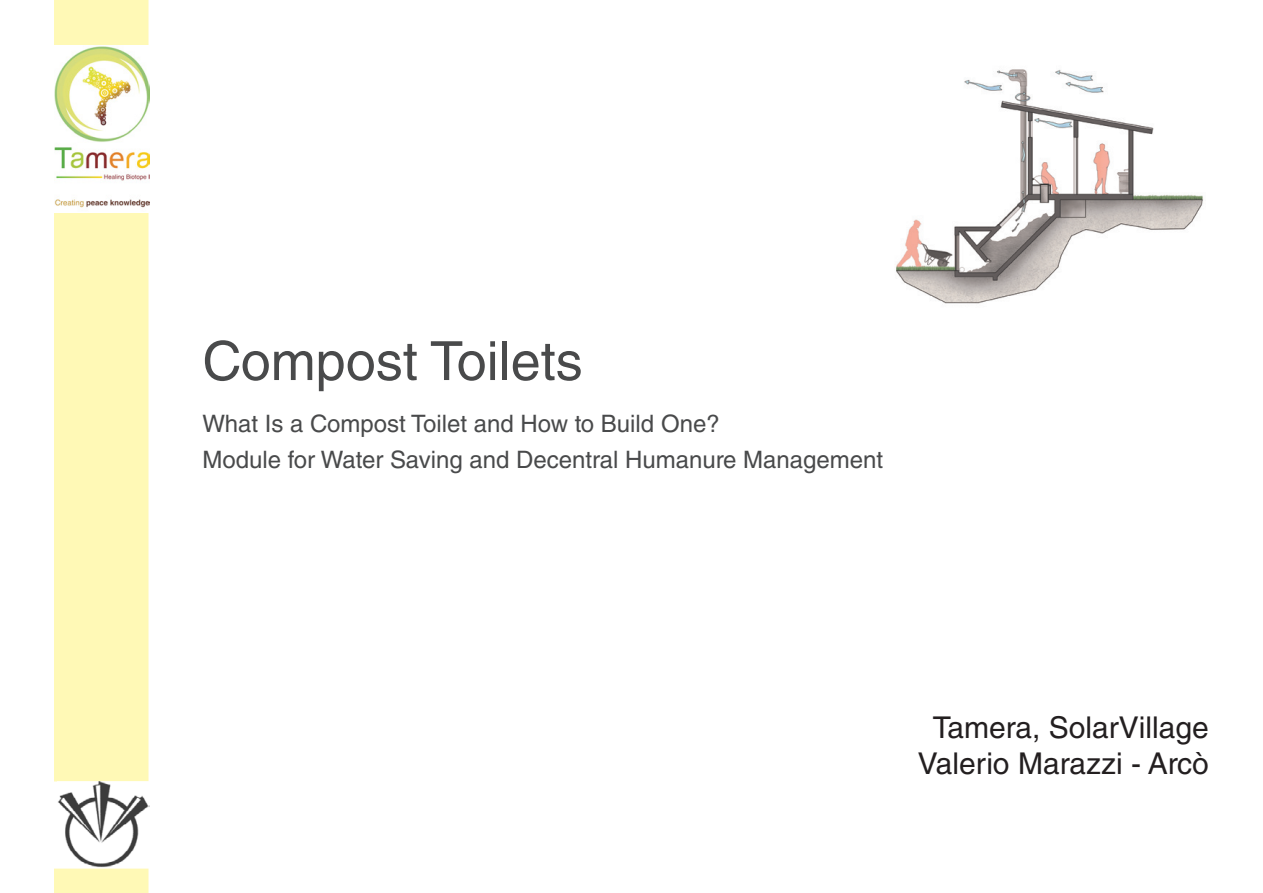
<style>
.page{position:relative;width:1263px;height:893px;background:#fff}
.page>*{position:absolute;margin:0;border:0;box-sizing:border-box;transform-origin:0 0}
.t1{font:54px "Helvetica LT Std";color:#494a4b}
.t2{font:30px "Helvetica LT Std";color:#231f20}
.t3{font:24px "Helvetica LT Std";color:#494a4b}
</style>
<div class="page">
<div style="left:54px;top:0;width:94px;height:781px;background:#fff9b6"></div>
<img style="left:54px;top:45px;width:96px;height:167px">
<img style="left:57px;top:781px;width:92px;height:88px">
<img style="left:896px;top:69px;width:308px;height:235px">
<div style="left:54px;top:869px;width:94px;height:24px;background:#fff9b6"></div>
<p class="t1" style="left:202px;top:330px;width:382px">Compost Toilets</p>
<p class="t3" style="left:202px;top:410px;width:519px">What Is a Compost Toilet and How to Build One?</p>
<p class="t3" style="left:202px;top:446px;width:682px">Module for Water Saving and Decentral Humanure Management</p>
<p class="t2" style="left:933px;top:710px;width:278px">Tamera, SolarVillage</p>
<p class="t2" style="left:918px;top:746px;width:292px">Valerio Marazzi - Arcò</p>
</div>
